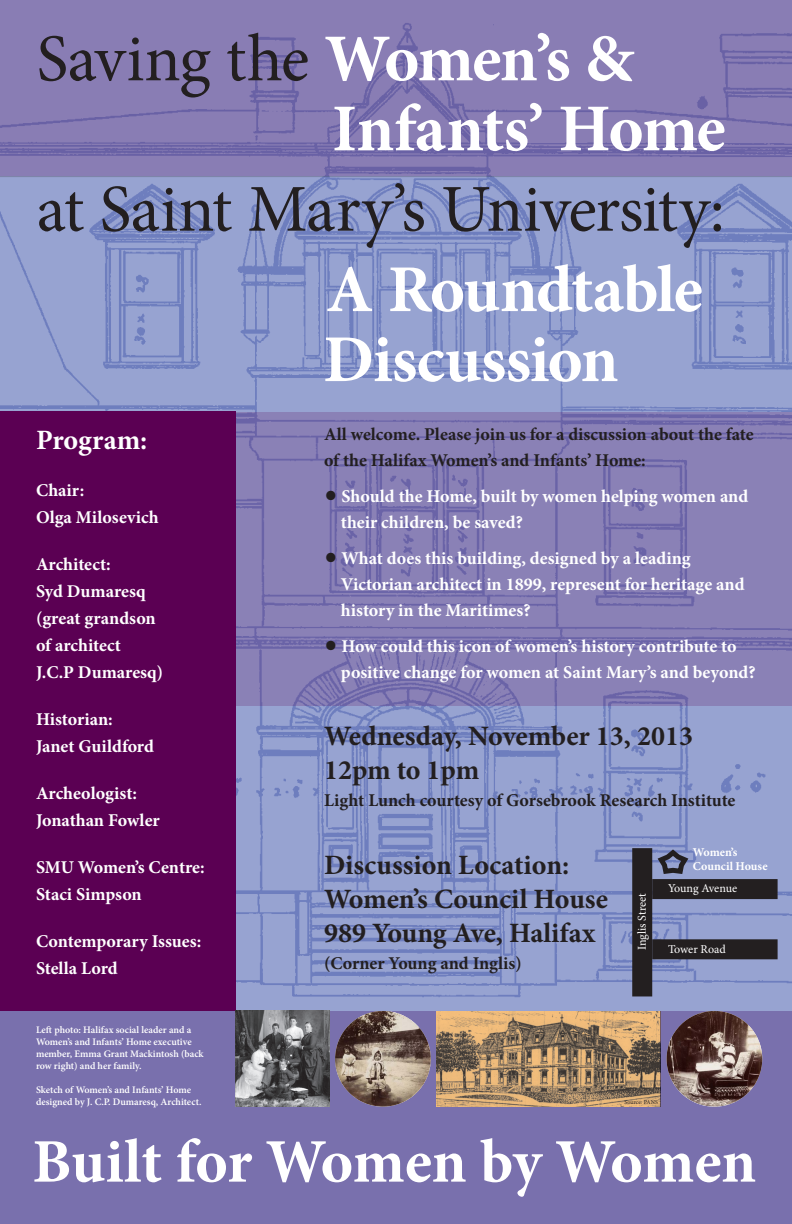
<style>
.page{position:relative;width:792px;height:1224px;background:#fff}
.page>*{position:absolute;margin:0;border:0;box-sizing:border-box;transform-origin:0 0}
.t1{font:700 67px/70px "Minion Pro";letter-spacing:-.02em;color:#fff}
.t2{font:67px "Minion Pro";letter-spacing:-.02em;color:#231f20}
.t3{font:700 62px "Minion Pro";letter-spacing:-.005em;color:#fff}
.t4{font:700 28px/34px "Minion Pro";color:#231f20}
.t5{font:700 28px "Minion Pro";color:#fff}
.t6{font:700 18px/27px "Minion Pro";color:#fff}
.t7{font:700 18px/26px "Minion Pro";color:#231f20}
.t8{font:12px "Minion Pro";letter-spacing:-.005em;color:#fff}
.t9{font:700 12px/14.4px "Minion Pro";color:#fff}
.t10{font:600 10px/12px "Minion Pro";color:#fff}
.t11{font:6px "Minion Pro";color:#231f20}
.s1{font-weight:400;color:#231f20}
.s2{font-size:34px;color:#231f20}
</style>
<div class="page">
<div style="left:0;top:1011px;width:792px;height:213px;background:#7970ad"></div>
<img style="left:0;top:177px;width:792px;height:834px">
<svg style="left:0;top:0;width:792px;height:177px;background:#857ab2"></svg>
<div style="left:0;top:412px;width:236px;height:599px;background:#5b0053"></div>
<div style="left:632px;top:848px;width:20px;height:148px;background:#231f20"></div>
<div style="left:652px;top:879px;width:126px;height:20px;background:#231f20"></div>
<div style="left:652px;top:939px;width:126px;height:20px;background:#231f20"></div>
<svg style="left:654px;top:846px;width:38px;height:31px"></svg>
<img style="left:437px;top:1011px;width:223px;height:96px">
<img style="left:667px;top:1011px;width:95px;height:96px;border-radius:48px">
<svg style="left:236px;top:412px;width:556px;height:294px;background:#847cb3"></svg>
<img style="left:236px;top:1011px;width:94px;height:96px">
<img style="left:335px;top:1011px;width:96px;height:96px;border-radius:48px">
<h1 class="t1" style="left:332px;top:23px;width:395px;text-indent:-295px"><span class="s1">Saving the</span> Women’s &amp;<br>Infants’ Home</h1>
<h1 class="t2" style="left:36px;top:164px;width:690px">at Saint Mary’s University:</h1>
<h1 class="t1" style="left:323px;top:254px;width:381px">A Roundtable<br>Discussion</h1>
<p class="t7" style="left:324px;top:421px;width:431px">All welcome. Please join us for a discussion about the fate of the Halifax Women’s and Infants’ Home:</p>
<p class="t6" style="left:341px;top:483px;width:409px;line-height:26px;text-indent:-17px"><span class="s2">•</span> Should the Home, built by women helping women and their children, be saved?</p>
<p class="t6" style="left:341px;top:545px;width:405px;line-height:26px;text-indent:-17px"><span class="s2">•</span> What does this building, designed by a leading<br>Victorian architect in 1899, represent for heritage and history in the Maritimes?</p>
<p class="t6" style="left:341px;top:633px;width:416px;line-height:26px;text-indent:-17px"><span class="s2">•</span> How could this icon of women’s history contribute to positive change for women at Saint Mary’s and beyond?</p>
<h3 class="t5" style="left:36px;top:420px;width:113px">Program:</h3>
<p class="t6" style="left:36px;top:476px;width:124px">Chair:<br>Olga Milosevich</p>
<p class="t6" style="left:36px;top:550px;width:129px">Architect:<br>Syd Dumaresq (great grandson of architect<br>J.C.P Dumaresq)</p>
<p class="t6" style="left:36px;top:705px;width:119px">Historian:<br>Janet Guildford</p>
<p class="t6" style="left:36px;top:779px;width:125px">Archeologist:<br>Jonathan Fowler</p>
<p class="t6" style="left:36px;top:853px;width:170px">SMU Women’s Centre:<br>Staci Simpson</p>
<p class="t6" style="left:36px;top:928px;width:167px">Contemporary Issues:<br>Stella Lord</p>
<p class="t8" style="left:668px;top:941px;width:59px">Tower Road</p>
<h3 class="t4" style="left:324px;top:719px;width:371px">Wednesday, November 13, 2013<br>12pm to 1pm</h3>
<p class="t7" style="left:324px;top:787px;width:413px">Light Lunch courtesy of Gorsebrook Research Institute</p>
<p class="t9" style="left:693px;top:845px;width:76px">Women’s<br>Council House</p>
<h3 class="t4" style="left:324px;top:848px;width:286px">Discussion Location:<br>Women’s Council House<br>989 Young Ave, Halifax</h3>
<p class="t7" style="left:324px;top:950px;width:199px">(Corner Young and Inglis)</p>
<p class="t8" style="left:668px;top:880px;width:71px">Young Avenue</p>
<p class="t8" style="left:634px;top:950px;width:58px;rotate:-90deg">Inglis Street</p>
<p class="t10" style="left:36px;top:1024px;width:169px">Left photo: Halifax social leader and a Women’s and Infants’ Home executive member, Emma Grant Mackintosh (back row right) and her family.</p>
<p class="t10" style="left:36px;top:1084px;width:167px">Sketch of Women’s and Infants’ Home designed by J. C.P. Dumaresq, Architect.</p>
<p class="t11" style="left:625px;top:1098px;width:35px">Source: PANS</p>
<h2 class="t3" style="left:32px;top:1118px;width:726px">Built for Women by Women</h2>
</div>
